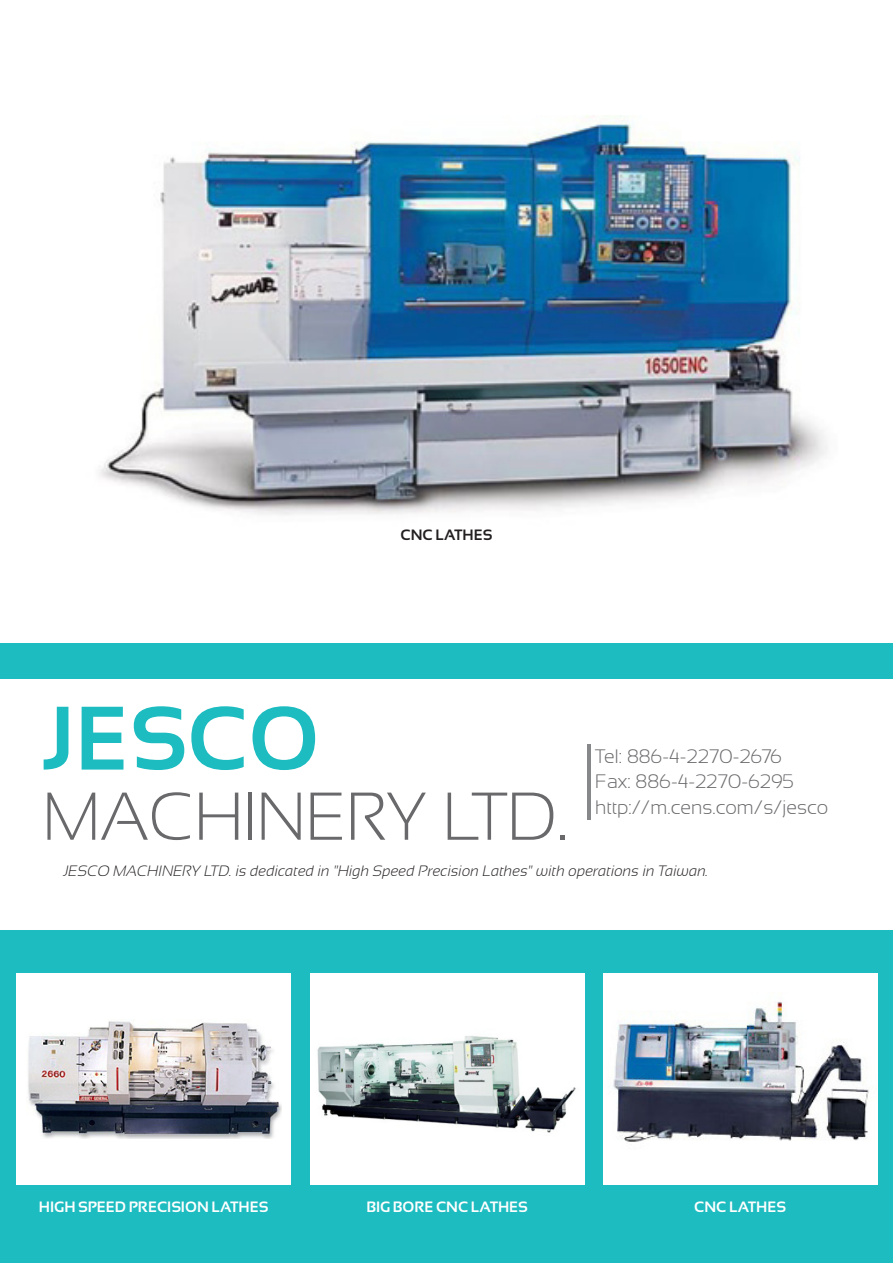
<style>
.page{position:relative;width:893px;height:1263px;background:#fff}
.page>*{position:absolute;margin:0;border:0;box-sizing:border-box;transform-origin:0 0}
.公司名大標{font:700 90px "Sansation";color:#1cbcc1}
.公司名大標-2{font:300 67.5px "Sansation";color:#69696c}
.公司內容{font:300 19.5px "Sansation";color:#69696c}
.副標內文{font:italic 300 15px "Sansation";color:#231f20}
.產品名{font:700 15px "Sansation";color:#fff}
.產品名-2{font:700 15px "Sansation";color:#231f20}
</style>
<div class="page">
<div style="left:0;top:643px;width:893px;height:620px;background:#1cbcc1"></div>
<div style="left:0;top:679px;width:893px;height:251px;background:#fff"></div>
<div style="left:17px;top:973px;width:274px;height:212px;background:#fff"></div>
<div style="left:310px;top:973px;width:274px;height:212px;background:#fff"></div>
<div style="left:604px;top:973px;width:274px;height:212px;background:#fff"></div>
<hr style="left:587px;top:744px;width:3px;height:76px;background:#86888a">
<img style="left:99px;top:116px;width:728px;height:399px">
<img style="left:28px;top:1021px;width:253px;height:117px">
<img style="left:317px;top:1036px;width:259px;height:97px">
<img style="left:613px;top:1001px;width:256px;height:141px">
<p class="產品名-2" style="left:401px;top:526px;width:93px">CNC LATHES</p>
<p class="公司名大標" style="left:43px;top:688px;width:278px">JESCO</p>
<p class="公司名大標-2" style="left:43px;top:779px;width:527px">MACHINERY LTD.</p>
<p class="公司內容" style="left:595px;top:745px;width:188px">Tel: 886-4-2270-2676</p>
<p class="公司內容" style="left:595px;top:771px;width:200px">Fax: 886-4-2270-6295</p>
<p class="公司內容" style="left:595px;top:796px;width:234px">http://m.cens.com/s/jesco</p>
<p class="副標內文" style="left:64px;top:863px;width:646px">JESCO MACHINERY LTD. is dedicated in "High Speed Precision Lathes" with operations in Taiwan.</p>
<p class="產品名" style="left:39px;top:1199px;width:231px">HIGH SPEED PRECISION LATHES</p>
<p class="產品名" style="left:366px;top:1199px;width:163px">BIG BORE CNC LATHES</p>
<p class="產品名" style="left:694px;top:1199px;width:93px">CNC LATHES</p>
</div>
